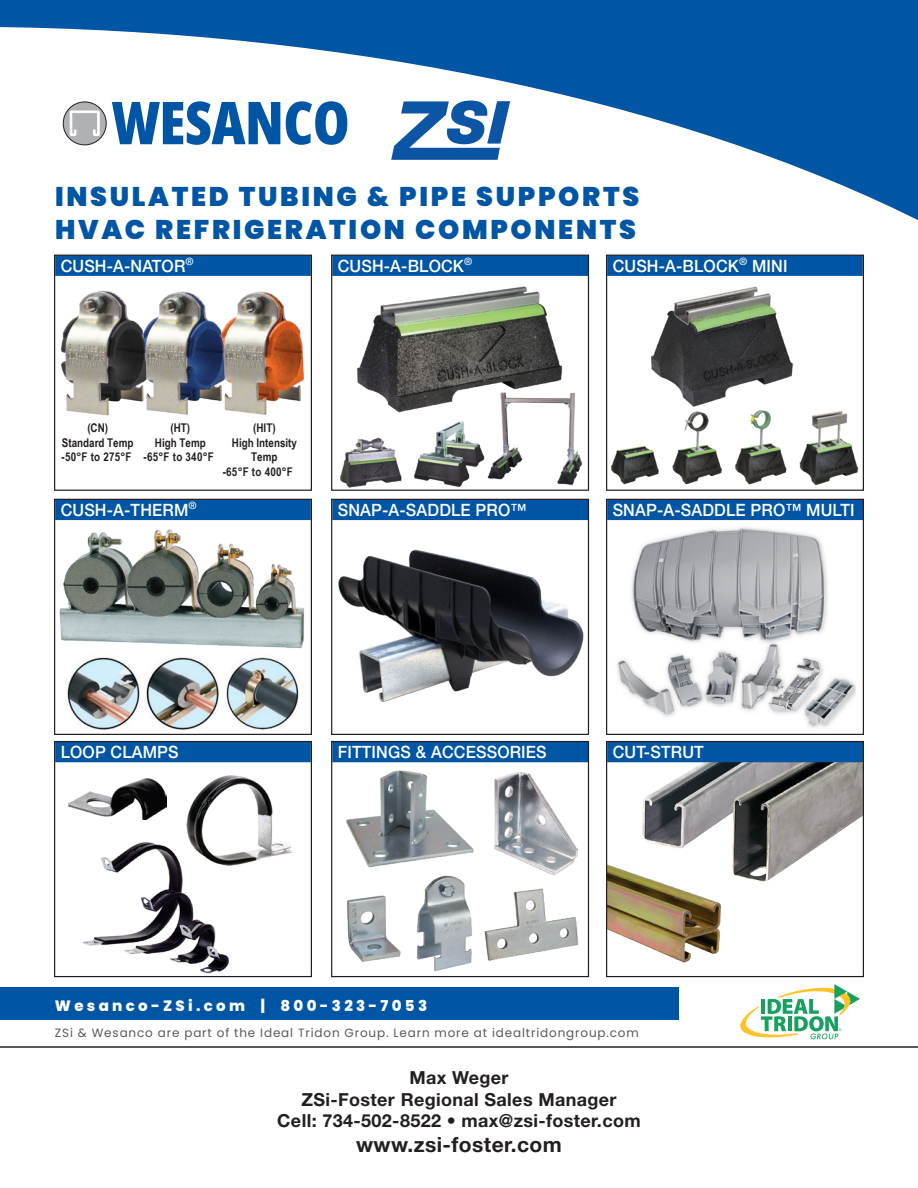
<style>
.page{position:relative;width:918px;height:1188px;background:#fff}
.page>*{position:absolute;margin:0;border:0;box-sizing:border-box;transform-origin:0 0}
.t1{font:900 27px/32.4px "Poppins";letter-spacing:.1em;color:#0155a5}
.t2{font:700 21px "Helvetica Neue LT Std";letter-spacing:.02em;color:#231f20}
.t3{font:700 18px/21.6px "Helvetica Neue LT Std";letter-spacing:.02em;color:#231f20;text-align:center}
.t4{font:500 16.95px "Helvetica Neue LT Std";letter-spacing:.01em;color:#fff;scale:.95 1}
.t5{font:800 15px "Poppins";letter-spacing:.22em;color:#fff}
.t6{font:700 12px/14.4px "Arial Narrow";color:#231f20;text-align:center}
.t7{font:12px "Poppins";letter-spacing:.07em;color:#57585a}
</style>
<div class="page">
<div style="left:55px;top:499px;width:256px;height:21px;background:#0155a5"></div>
<div style="left:54px;top:499px;width:258px;height:236px;border:1px solid #231f20"></div>
<div style="left:332px;top:255px;width:256px;height:21px;background:#0155a5"></div>
<div style="left:331px;top:255px;width:258px;height:236px;border:1px solid #231f20"></div>
<img style="left:357px;top:286px;width:206px;height:127px">
<div style="left:607px;top:255px;width:256px;height:21px;background:#0155a5"></div>
<div style="left:606px;top:255px;width:258px;height:236px;border:1px solid #231f20"></div>
<div style="left:332px;top:742px;width:256px;height:20px;background:#0155a5"></div>
<div style="left:331px;top:741px;width:258px;height:236px;border:1px solid #231f20"></div>
<div style="left:332px;top:499px;width:256px;height:21px;background:#0155a5"></div>
<div style="left:331px;top:499px;width:258px;height:236px;border:1px solid #231f20"></div>
<div style="left:607px;top:499px;width:256px;height:21px;background:#0155a5"></div>
<div style="left:606px;top:499px;width:258px;height:236px;border:1px solid #231f20"></div>
<div style="left:55px;top:255px;width:256px;height:21px;background:#0155a5"></div>
<div style="left:54px;top:255px;width:258px;height:236px;border:1px solid #231f20"></div>
<img style="left:227px;top:291px;width:78px;height:124px">
<img style="left:149px;top:291px;width:78px;height:124px">
<img style="left:61px;top:290px;width:88px;height:126px">
<img style="left:338px;top:549px;width:246px;height:153px">
<img style="left:346px;top:770px;width:128px;height:98px">
<img style="left:608px;top:864px;width:114px;height:99px">
<img style="left:637px;top:762px;width:94px;height:87px">
<img style="left:731px;top:762px;width:131px;height:120px">
<div style="left:607px;top:742px;width:256px;height:20px;background:#0155a5"></div>
<div style="left:606px;top:741px;width:258px;height:236px;border:1px solid #231f20"></div>
<hr style="left:0;top:1046px;width:918px;height:2px;background:#231f20">
<img style="left:617px;top:527px;width:238px;height:201px">
<div style="left:55px;top:742px;width:256px;height:20px;background:#0155a5"></div>
<div style="left:54px;top:741px;width:258px;height:236px;border:1px solid #231f20"></div>
<img style="left:186px;top:775px;width:106px;height:91px">
<img style="left:68px;top:778px;width:98px;height:41px">
<img style="left:81px;top:838px;width:151px;height:139px">
<img style="left:651px;top:286px;width:142px;height:121px">
<img style="left:494px;top:772px;width:84px;height:103px">
<img style="left:347px;top:895px;width:54px;height:67px">
<img style="left:417px;top:875px;width:55px;height:96px">
<img style="left:484px;top:888px;width:95px;height:73px">
<img style="left:59px;top:529px;width:245px;height:120px">
<img style="left:226px;top:657px;width:73px;height:73px">
<img style="left:146px;top:657px;width:73px;height:73px">
<img style="left:67px;top:657px;width:73px;height:73px">
<img style="left:611px;top:446px;width:48px;height:38px">
<img style="left:672px;top:411px;width:50px;height:74px">
<img style="left:735px;top:410px;width:52px;height:75px">
<img style="left:799px;top:411px;width:60px;height:74px">
<img style="left:338px;top:437px;width:65px;height:53px">
<img style="left:414px;top:421px;width:69px;height:66px">
<img style="left:483px;top:389px;width:100px;height:97px">
<svg style="left:0;top:0;width:918px;height:220px"></svg>
<svg style="left:391px;top:101px;width:119px;height:59px"></svg>
<svg style="left:63px;top:102px;width:43px;height:43px"></svg>
<div style="left:63px;top:102px;width:44px;height:43px;border:1px solid #231f20;border-radius:50%"></div>
<svg style="left:70px;top:110px;width:30px;height:26px"></svg>
<svg style="left:112px;top:101px;width:168px;height:44px"></svg>
<svg style="left:286px;top:101px;width:61px;height:44px"></svg>
<div style="left:0;top:988px;width:678px;height:32px;background:#0155a5"></div>
<svg style="left:740px;top:984px;width:120px;height:55px"></svg>
<h1 class="t1" style="left:55px;top:181px;width:586px">INSULATED TUBING &amp; PIPE SUPPORTS<br>HVAC REFRIGERATION COMPONENTS</h1>
<p class="t4" style="left:61px;top:256px;width:142px">CUSH-A-NATOR<sup>®</sup></p>
<p class="t4" style="left:338px;top:256px;width:143px">CUSH-A-BLOCK<sup>®</sup></p>
<p class="t4" style="left:613px;top:256px;width:186px">CUSH-A-BLOCK<sup>®</sup> MINI</p>
<p class="t6" style="left:62px;top:421px;width:73px">(CN)<br>Standard Temp -50°F to 275°F</p>
<p class="t6" style="left:144px;top:421px;width:72px">(HT)<br>High Temp -65°F to 340°F</p>
<p class="t6" style="left:253px;top:421px;width:24px">(HIT)</p>
<p class="t6" style="left:232px;top:435px;width:67px">High Intensity</p>
<p class="t6" style="left:251px;top:450px;width:28px">Temp</p>
<p class="t6" style="left:223px;top:464px;width:72px">-65°F to 400°F</p>
<p class="t4" style="left:61px;top:500px;width:145px">CUSH-A-THERM<sup>®</sup></p>
<p class="t4" style="left:338px;top:500px;width:200px">SNAP-A-SADDLE PRO™</p>
<p class="t4" style="left:613px;top:500px;width:256px">SNAP-A-SADDLE PRO™ MULTI</p>
<p class="t4" style="left:61px;top:742px;width:126px">LOOP CLAMPS</p>
<p class="t4" style="left:613px;top:742px;width:97px">CUT-STRUT</p>
<p class="t4" style="left:338px;top:742px;width:222px">FITTINGS &amp; ACCESSORIES</p>
<p class="t5" style="left:55px;top:997px;width:374px">Wesanco-ZSi.com | 800-323-7053</p>
<p class="t7" style="left:55px;top:1026px;width:585px">ZSi &amp; Wesanco are part of the Ideal Tridon Group. Learn more at idealtridongroup.com</p>
<p class="t3" style="left:277px;top:1066px;width:365px">Max Weger<br>ZSi-Foster Regional Sales Manager<br>Cell: 734-502-8522 • max@zsi-foster.com</p>
<p class="t2" style="left:356px;top:1132px;width:207px">www.zsi-foster.com</p>
</div>
